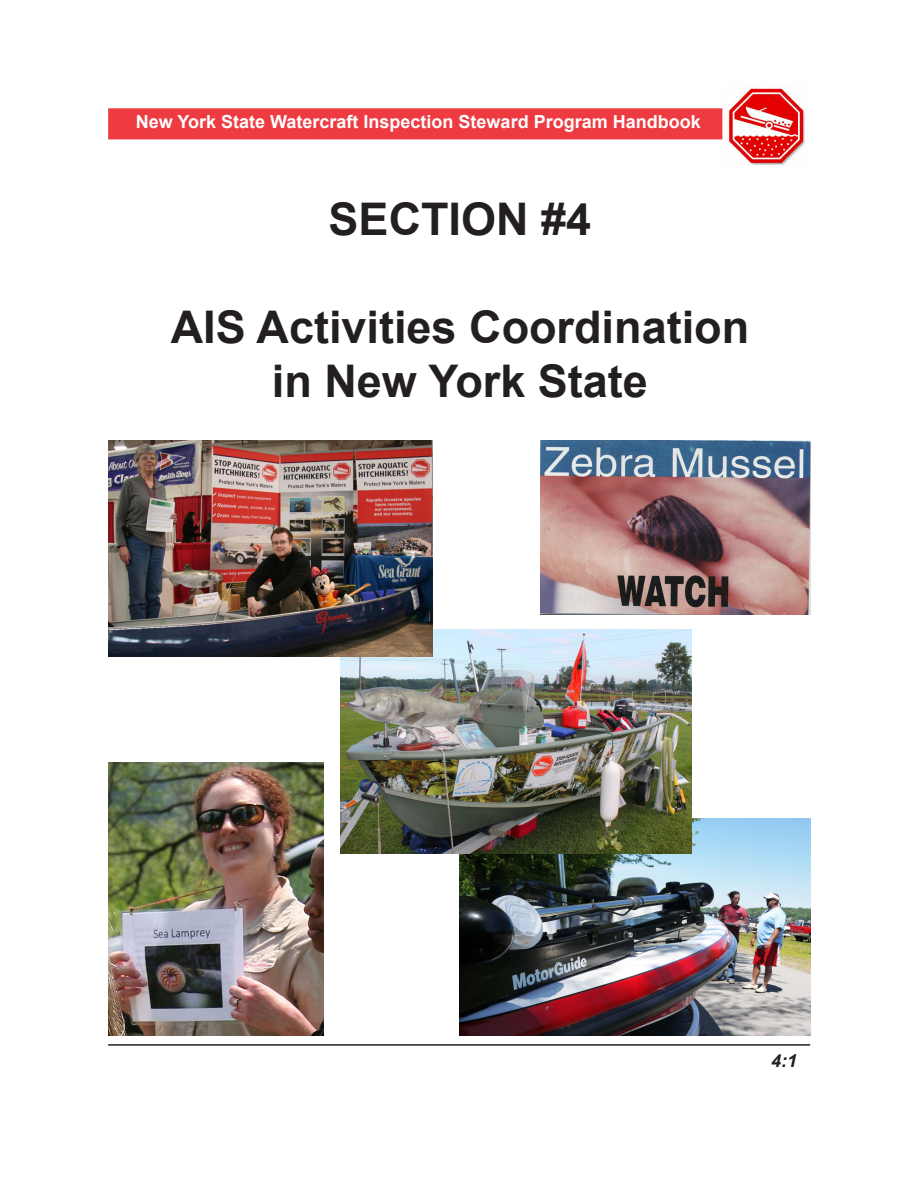
<style>
.page{position:relative;width:918px;height:1188px;background:#fff}
.page>*{position:absolute;margin:0;border:0;box-sizing:border-box;transform-origin:0 0}
.t1{font:700 45px "Arial";color:#231f20}
.t2{font:700 18px "Arial";color:#fff}
.t3{font:italic 700 18px "Arial";color:#231f20}
</style>
<div class="page">
<hr style="left:108px;top:1044px;width:702px;height:2px;background:#231f20">
<img style="left:460px;top:818px;width:351px;height:218px">
<img style="left:108px;top:762px;width:216px;height:274px">
<img style="left:341px;top:629px;width:351px;height:225px">
<img style="left:108px;top:441px;width:324px;height:216px">
<img style="left:541px;top:441px;width:270px;height:174px">
<img style="left:722px;top:87px;width:83px;height:78px">
<div style="left:108px;top:108px;width:614px;height:31px;background:#ee3a41;border:2px solid #ee3a41"></div>
<p class="t2" style="left:136px;top:110px;width:566px">New York State Watercraft Inspection Steward Program Handbook</p>
<p class="t1" style="left:329px;top:190px;width:264px">SECTION #4</p>
<p class="t1" style="left:171px;top:298px;width:580px">AIS Activities Coordination</p>
<p class="t1" style="left:272px;top:352px;width:377px">in New York State</p>
<p class="t3" style="left:771px;top:1049px;width:28px">4:1</p>
</div>
